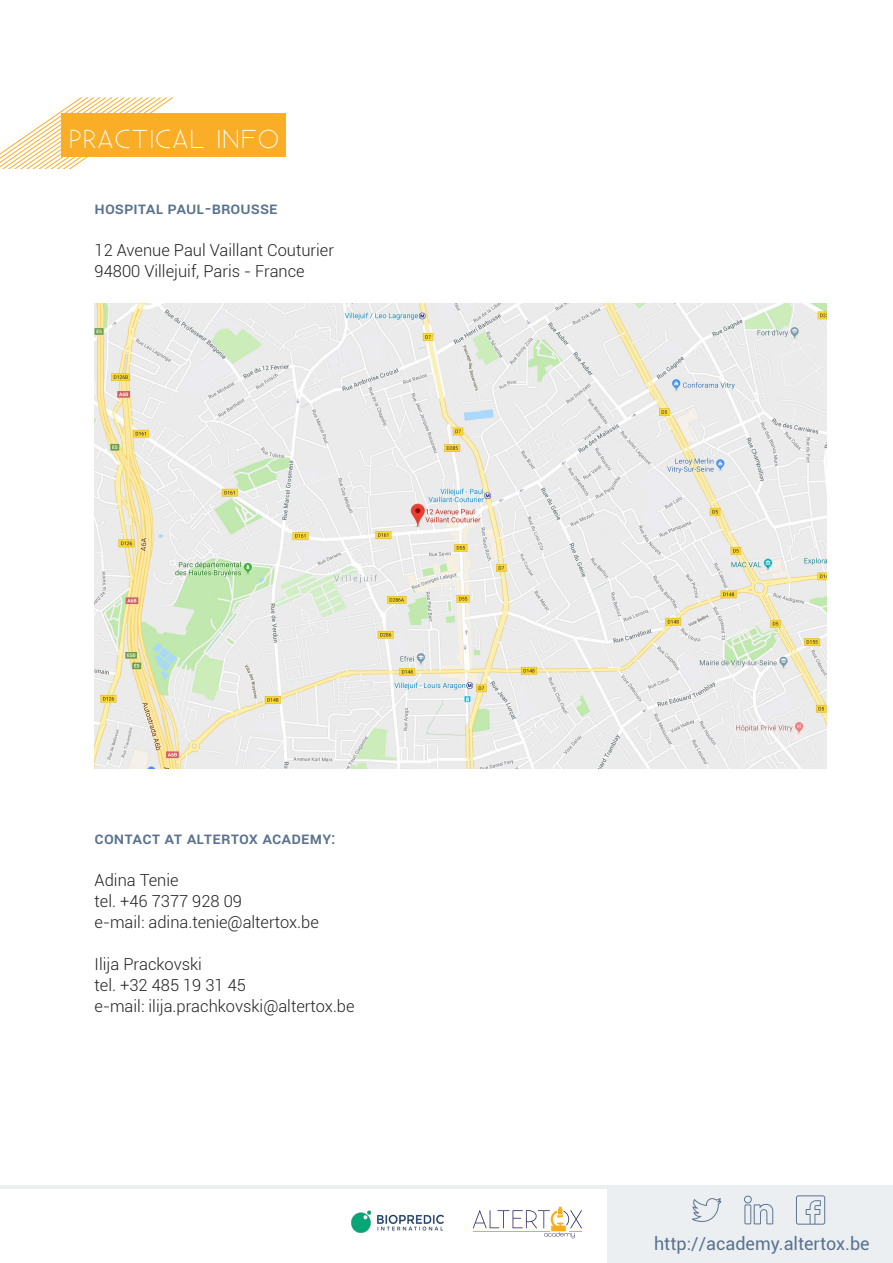
<style>
.page{position:relative;width:893px;height:1263px;background:#fff}
.page>*{position:absolute;margin:0;border:0;box-sizing:border-box;transform-origin:0 0}
.t1{font:300 33.75px "Existence Unicase";color:#fff}
.t2{font:18px "Roboto";color:#5b728e}
.t3{font:300 16.5px "Roboto";color:#231f20}
.t4{font:500 16.5px "Roboto";color:#5b728e}
</style>
<div class="page">
<div style="left:607px;top:1185px;width:286px;height:78px;background:#eceff1"></div>
<svg style="left:692px;top:1198px;width:29px;height:24px"></svg>
<svg style="left:744px;top:1195px;width:29px;height:29px"></svg>
<svg style="left:796px;top:1195px;width:29px;height:29px"></svg>
<hr style="left:0;top:1185px;width:778px;height:3px;background:#eceff1">
<svg style="left:473px;top:1207px;width:109px;height:31px"></svg>
<img style="left:351px;top:1210px;width:93px;height:23px">
<svg style="left:0;top:97px;width:173px;height:72px"></svg>
<div style="left:61px;top:113px;width:225px;height:44px;background:#faad26"></div>
<img style="left:95px;top:303px;width:731px;height:465px">
<p class="t1" style="left:69px;top:118px;width:213px">PRACTICAL INFO</p>
<p class="t4" style="left:95px;top:196px;width:185px">Hospital Paul-Brousse</p>
<p class="t3" style="left:95px;top:238px;width:241px">12 Avenue Paul Vaillant Couturier</p>
<p class="t3" style="left:95px;top:259px;width:212px">94800 Villejuif, Paris - France</p>
<p class="t4" style="left:95px;top:826px;width:243px">Contact at altertox academy:</p>
<p class="t3" style="left:95px;top:868px;width:86px">Adina Tenie</p>
<p class="t3" style="left:95px;top:889px;width:149px">tel. +46 7377 928 09</p>
<p class="t3" style="left:95px;top:910px;width:226px">e-mail: adina.tenie@altertox.be</p>
<p class="t3" style="left:95px;top:952px;width:109px">Ilija Prackovski</p>
<p class="t3" style="left:95px;top:973px;width:153px">tel. +32 485 19 31 45</p>
<p class="t3" style="left:95px;top:994px;width:261px">e-mail: ilija.prachkovski@altertox.be</p>
<p class="t2" style="left:654px;top:1230px;width:217px">http://academy.altertox.be</p>
</div>
